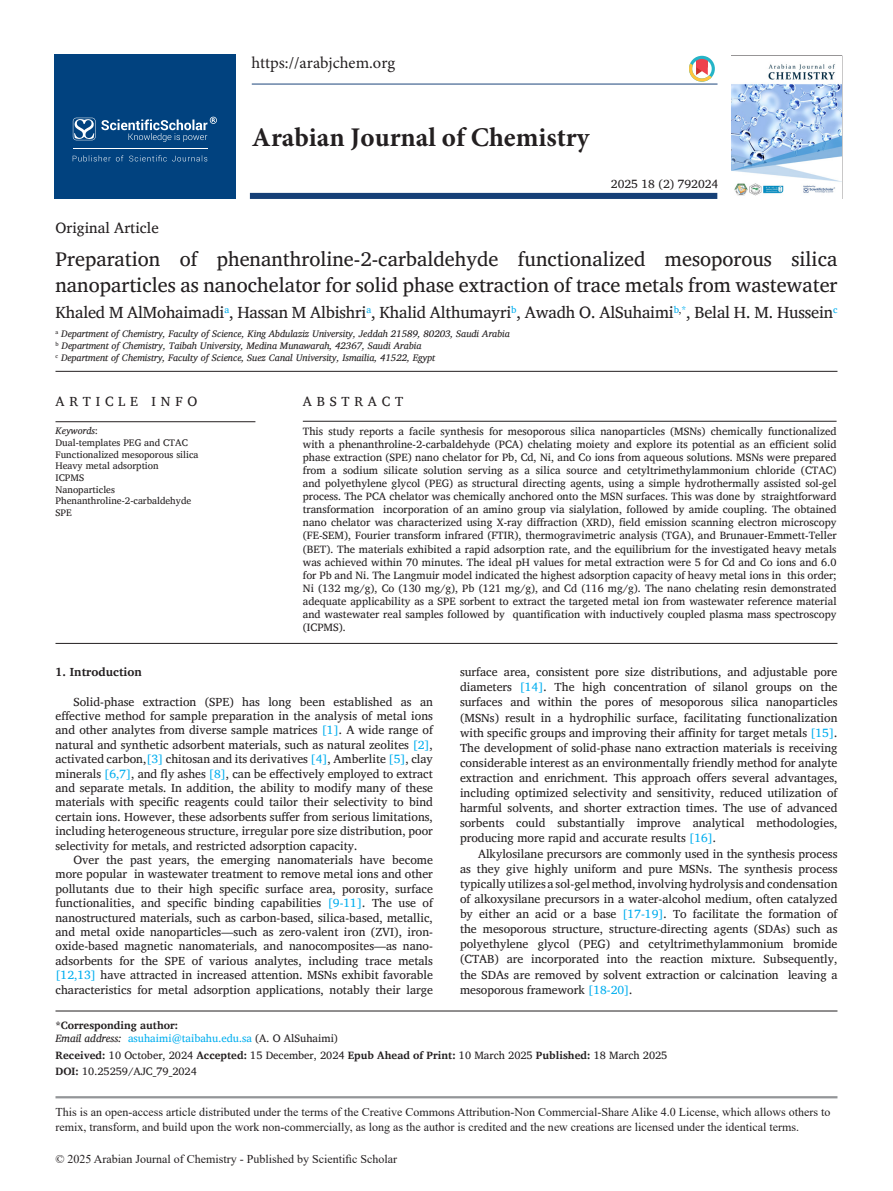
<style>
.page{position:relative;width:893px;height:1191px;background:#fff}
.page>*{position:absolute;margin:0;border:0;box-sizing:border-box;transform-origin:0 0}
.t1{font:700 27px "Minion Pro";color:#231f20}
.title-text{font:20.25px/25.8px "Charis SIL";color:#231f20}
.aut-grp{font:16.5px "Charis SIL";letter-spacing:-.01em;color:#231f20}
.t2{font:16.5px "Minion Pro";color:#231f20}
.suptit{font:15px "Charis SIL";color:#231f20}
.abs_title{font:13.5px "Charis SIL";letter-spacing:.355em;color:#231f20}
.para{font:12px/15.1px "Charis SIL";color:#231f20;text-align:justify}
.para_firstDropCaps{font:12px/14.4px "Charis SIL";color:#231f20;text-align:justify}
.t3{font:12px/14.4px "Times New Roman";color:#231f20}
.para-con{font:12px "Charis SIL";color:#231f20}
.Head-A{font:700 12px "Charis SIL";color:#231f20}
.abs_para_first{font:10.8px/13px "Charis SIL";color:#231f20;text-align:justify}
.received_date{font:10.8px "Charis SIL";color:#231f20}
.cores-author{font:10.8px/13px "Charis SIL";color:#00aeef}
.doi_para{font:10.8px "Charis SIL";color:#231f20}
.keywords_para{font:9.75px "Charis SIL";color:#231f20}
.aut-aff_first{font:italic 9.75px "Charis SIL";color:#231f20}
.aut-aff_last{font:italic 9.75px "Charis SIL";color:#231f20}
.aut-aff_mid{font:italic 9.75px "Charis SIL";color:#231f20}
.keywords_para-2{font:italic 9.75px "Charis SIL";color:#231f20}
.s1{font-style:normal}
.s2{color:#00aeef}
.s3{font-weight:700;color:#231f20}
.s4{font-style:italic;color:#231f20}
.s5{color:#231f20}
.s6{font-weight:700}
</style>
<div class="page">
<hr style="left:56px;top:1096px;width:781px;height:2px;background:#939598">
<hr style="left:252px;top:84px;width:465px;height:1px;background:#164077">
<div style="left:250px;top:193px;width:467px;height:6px;background:#164077"></div>
<div style="left:54px;top:55px;width:182px;height:144px;background:#01427f"></div>
<svg style="left:73px;top:155px;width:134px;height:6px"></svg>
<svg style="left:73px;top:117px;width:144px;height:25px"></svg>
<hr style="left:73px;top:148px;width:134px;height:1px;background:#fff">
<svg style="left:689px;top:56px;width:26px;height:26px"></svg>
<img style="left:732px;top:64px;width:109px;height:132px">
<hr style="left:56px;top:421px;width:199px;height:1px;background:#231f20">
<hr style="left:56px;top:371px;width:781px;height:1px;background:#231f20">
<hr style="left:56px;top:643px;width:781px;height:1px;background:#231f20">
<hr style="left:303px;top:421px;width:534px;height:1px;background:#231f20">
<hr style="left:56px;top:1010px;width:781px;height:1px;background:#231f20">
<h3 class="t2" style="left:251px;top:52px;width:145px">https://arabjchem.org</h3>
<h1 class="t1" style="left:252px;top:118px;width:339px">Arabian Journal of Chemistry</h1>
<p class="para-con" style="left:611px;top:177px;width:109px">2025 18 (2) 792024</p>
<p class="suptit" style="left:56px;top:219px;width:105px">Original Article</p>
<p class="title-text" style="left:56px;top:246px;width:783px">Preparation of phenanthroline-2-carbaldehyde functionalized mesoporous silica nanoparticles as nanochelator for solid phase extraction of trace metals from wastewater</p>
<p class="aut-grp" style="left:56px;top:303px;width:783px">Khaled M AlMohaimadi<sup>a</sup>, Hassan M Albishri<sup>a</sup>, Khalid Althumayri<sup>b</sup>, Awadh O. AlSuhaimi<sup>b</sup><sup>,</sup><sup>*</sup>, Belal H. M. Hussein<sup>c</sup></p>
<p class="aut-aff_first" style="left:56px;top:328px;width:456px"><sup>a</sup> Department of Chemistry, Faculty of Science, King Abdulaziz University, Jeddah 21589, 80203, Saudi Arabia</p>
<p class="aut-aff_mid" style="left:56px;top:340px;width:367px"><sup>b</sup> Department of Chemistry, Taibah University, Medina Munawarah, 42367, Saudi Arabia</p>
<p class="aut-aff_last" style="left:56px;top:352px;width:381px"><sup>c</sup> Department of Chemistry, Faculty of Science, Suez Canal University, Ismailia, 41522, Egypt</p>
<p class="abs_title" style="left:56px;top:394px;width:143px">ARTICLE INFO</p>
<p class="keywords_para-2" style="left:56px;top:425px;width:44px">Keywords<span class="s1">:</span></p>
<p class="keywords_para" style="left:56px;top:437px;width:134px">Dual-templates PEG and CTAC</p>
<p class="keywords_para" style="left:56px;top:448px;width:145px">Functionalized mesoporous silica</p>
<p class="keywords_para" style="left:56px;top:460px;width:105px">Heavy metal adsorption</p>
<p class="keywords_para" style="left:56px;top:472px;width:30px">ICPMS</p>
<p class="keywords_para" style="left:56px;top:483px;width:61px">Nanoparticles</p>
<p class="keywords_para" style="left:56px;top:495px;width:137px">Phenanthroline-2-carbaldehyde</p>
<p class="keywords_para" style="left:56px;top:507px;width:18px">SPE</p>
<p class="abs_title" style="left:303px;top:393px;width:102px">ABSTRACT</p>
<p class="abs_para_first" style="left:303px;top:425px;width:535px">This study reports a facile synthesis for mesoporous silica nanoparticles (MSNs) chemically functionalized with a phenanthroline-2-carbaldehyde (PCA) chelating moiety and explore its potential as an efficient solid phase extraction (SPE) nano chelator for Pb, Cd, Ni, and Co ions from aqueous solutions. MSNs were prepared from a sodium silicate solution serving as a silica source and cetyltrimethylammonium chloride (CTAC) and polyethylene glycol (PEG) as structural directing agents, using a simple hydrothermally assisted sol-gel process. The PCA chelator was chemically anchored onto the MSN surfaces. This was done by straightforward transformation incorporation of an amino group via sialylation, followed by amide coupling. The obtained nano chelator was characterized using X-ray diffraction (XRD), field emission scanning electron microscopy (FE-SEM), Fourier transform infrared (FTIR), thermogravimetric analysis (TGA), and Brunauer-Emmett-Teller (BET). The materials exhibited a rapid adsorption rate, and the equilibrium for the investigated heavy metals was achieved within 70 minutes. The ideal pH values for metal extraction were 5 for Cd and Co ions and 6.0 for Pb and Ni. The Langmuir model indicated the highest adsorption capacity of heavy metal ions in this order; Ni (132 mg/g), Co (130 mg/g), Pb (121 mg/g), and Cd (116 mg/g). The nano chelating resin demonstrated adequate applicability as a SPE sorbent to extract the targeted metal ion from wastewater reference material and wastewater real samples followed by quantification with inductively coupled plasma mass spectroscopy (ICPMS).</p>
<p class="Head-A" style="left:56px;top:665px;width:88px">1. Introduction</p>
<p class="para_firstDropCaps" style="left:56px;top:694px;width:379px;text-indent:18px">Solid-phase extraction (SPE) has long been established as an effective method for sample preparation in the analysis of metal ions and other analytes from diverse sample matrices <span class="s2">[1]</span>. A wide range of natural and synthetic adsorbent materials, such as natural zeolites <span class="s2">[2]</span>, activated carbon,<span class="s2">[3]</span> chitosan and its derivatives <span class="s2">[4]</span>, Amberlite <span class="s2">[5]</span>, clay minerals <span class="s2">[6,7]</span>, and fly ashes <span class="s2">[8]</span>, can be effectively employed to extract and separate metals. In addition, the ability to modify many of these materials with specific reagents could tailor their selectivity to bind certain ions. However, these adsorbents suffer from serious limitations, including heterogeneous structure, irregular pore size distribution, poor selectivity for metals, and restricted adsorption capacity.</p>
<p class="para" style="left:56px;top:852px;width:379px;line-height:14.4px;text-indent:18px">Over the past years, the emerging nanomaterials have become more popular in wastewater treatment to remove metal ions and other pollutants due to their high specific surface area, porosity, surface functionalities, and specific binding capabilities <span class="s2">[9-11]</span>. The use of nanostructured materials, such as carbon-based, silica-based, metallic, and metal oxide nanoparticles—such as zero-valent iron (ZVI), iron&shy;oxide-based magnetic nanomaterials, and nanocomposites—as nano&shy;adsorbents for the SPE of various analytes, including trace metals <span class="s2">[12,13]</span> have attracted in increased attention. MSNs exhibit favorable characteristics for metal adsorption applications, notably their large</p>
<p class="para" style="left:460px;top:664px;width:379px">surface area, consistent pore size distributions, and adjustable pore diameters <span class="s2">[14]</span>. The high concentration of silanol groups on the surfaces and within the pores of mesoporous silica nanoparticles (MSNs) result in a hydrophilic surface, facilitating functionalization with specific groups and improving their affinity for target metals <span class="s2">[15]</span>.<br>The development of solid-phase nano extraction materials is receiving considerable interest as an environmentally friendly method for analyte extraction and enrichment. This approach offers several advantages, including optimized selectivity and sensitivity, reduced utilization of harmful solvents, and shorter extraction times. The use of advanced sorbents could substantially improve analytical methodologies, producing more rapid and accurate results <span class="s2">[16]</span>.</p>
<p class="para" style="left:460px;top:846px;width:379px;text-indent:18px">Alkylosilane precursors are commonly used in the synthesis process as they give highly uniform and pure MSNs. The synthesis process typically utilizes a sol-gel method, involving hydrolysis and condensation of alkoxysilane precursors in a water-alcohol medium, often catalyzed by either an acid or a base <span class="s2">[17-19]</span>. To facilitate the formation of the mesoporous structure, structure-directing agents (SDAs) such as polyethylene glycol (PEG) and cetyltrimethylammonium bromide (CTAB) are incorporated into the reaction mixture. Subsequently, the SDAs are removed by solvent extraction or calcination leaving a mesoporous framework <span class="s2">[18-20]</span>.</p>
<p class="cores-author" style="left:56px;top:1018px;width:284px"><span class="s3">*Corresponding author:<br></span><span class="s4">Email address:</span> asuhaimi@taibahu.edu.sa <span class="s5">(A. O AlSuhaimi)</span></p>
<p class="received_date" style="left:56px;top:1048px;width:613px"><span class="s6">Received:</span> 10 October, 2024 <span class="s6">Accepted:</span> 15 December, 2024 <span class="s6">Epub Ahead of Print:</span> 10 March 2025 <span class="s6">Published:</span> 18 March 2025</p>
<p class="doi_para" style="left:56px;top:1065px;width:143px"><span class="s6">DOI:</span> 10.25259/AJC_79_2024</p>
<p class="t3" style="left:56px;top:1104px;width:776px">This is an open-access article distributed under the terms of the Creative Commons Attribution-Non Commercial-Share Alike 4.0 License, which allows others to remix, transform, and build upon the work non-commercially, as long as the author is credited and the new creations are licensed under the identical terms.</p>
<p class="t3" style="left:56px;top:1151px;width:343px">© 2025 Arabian Journal of Chemistry - Published by Scientific Scholar</p>
</div>
